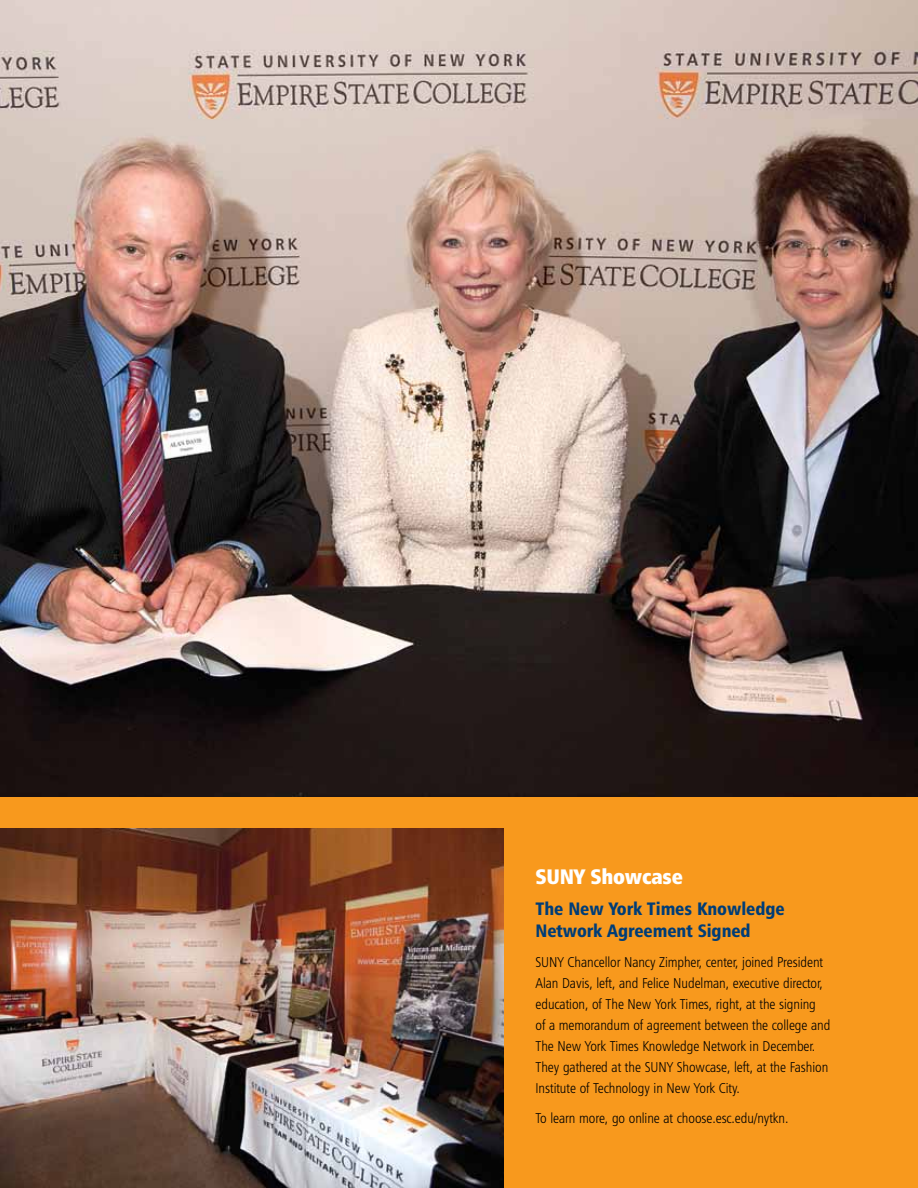
<style>
.page{position:relative;width:918px;height:1188px;background:#fff}
.page>*{position:absolute;margin:0;border:0;box-sizing:border-box;transform-origin:0 0}
.t1{font:21px "Humanist 777 BT Extra Black Cond B";letter-spacing:-.01em;color:#fff}
.t2{font:18px/22.5px "Humanist 777 BT Black Condensed B";letter-spacing:-.005em;color:#003d77}
.t3{font:14.25px/21px "Humanist 777 BT Light Condensed B";letter-spacing:-.005em;color:#000}
</style>
<div class="page">
<div style="left:0;top:796px;width:918px;height:392px;background:#f8991d"></div>
<img style="left:0;top:828px;width:504px;height:360px">
<img style="left:0;top:0;width:918px;height:796px">
<img style="left:917px;top:0;width:1px;height:586px">
<div style="left:910px;top:586px;width:8px;height:24px;background:#0e090b"></div>
<h1 class="t1" style="left:536px;top:863px;width:149px">SUNY Showcase</h1>
<p class="t2" style="left:536px;top:897px;width:251px">The New York Times Knowledge<br>Network Agreement Signed</p>
<p class="t3" style="left:536px;top:951px;width:296px">SUNY Chancellor Nancy Zimpher, center, joined President Alan Davis, left, and Felice Nudelman, executive director, education, of The New York Times, right, at the signing<br>of a memorandum of agreement between the college and The New York Times Knowledge Network in December.<br>They gathered at the SUNY Showcase, left, at the Fashion Institute of Technology in New York City.</p>
<p class="t3" style="left:536px;top:1107px;width:254px">To learn more, go online at choose.esc.edu/nytkn.</p>
</div>
